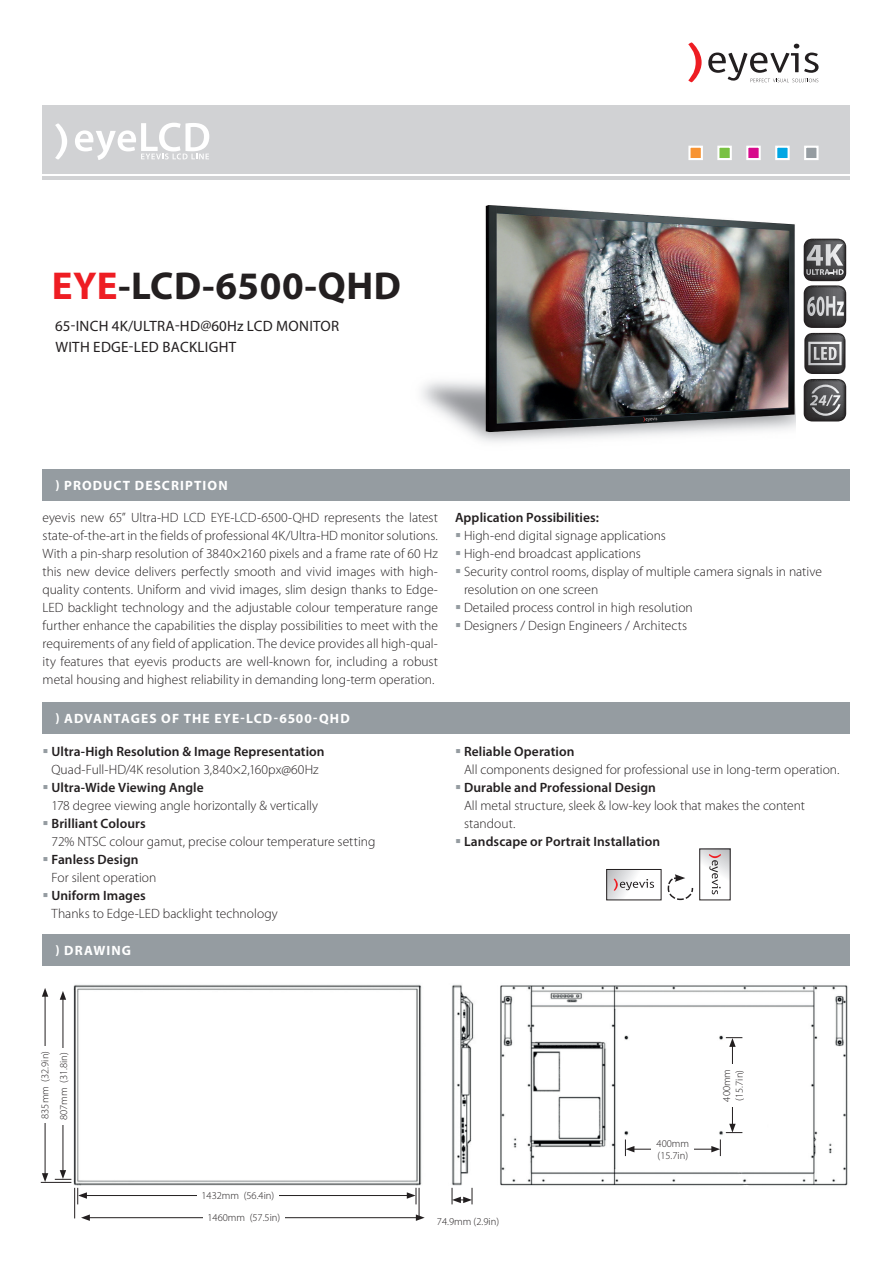
<style>
.page{position:relative;width:893px;height:1263px;background:#fff}
.page>*{position:absolute;margin:0;border:0;box-sizing:border-box;transform-origin:0 0}
.t1{font:700 39px "Myriad Pro";letter-spacing:.015em;color:#231f20}
.t2{font:15px/21px "Myriad Pro";letter-spacing:.02em;color:#231f20}
.t3{font:300 13.5px/18px "Myriad Pro";color:#231f20}
.t4{font:700 13.5px "Myriad Pro";letter-spacing:.08em;color:#fff}
.t5{font:600 13.5px "Myriad Pro";letter-spacing:.005em;color:#231f20}
.t6{font:300 10.5px/12.6px "Myriad Pro";color:#231f20}
.s1{color:#ee1d23}
.s2{font-weight:600}
</style>
<div class="page">
<hr style="left:43px;top:177px;width:807px;height:3px;background:#d1d2d4">
<div style="left:43px;top:105px;width:807px;height:68px;background:#d1d2d4"></div>
<div style="left:688px;top:146px;width:15px;height:14px;background:#f79332;border:2px solid #fff"></div>
<div style="left:717px;top:146px;width:15px;height:14px;background:#79c142;border:2px solid #fff"></div>
<div style="left:746px;top:146px;width:15px;height:14px;background:#d70c8c;border:2px solid #fff"></div>
<div style="left:775px;top:146px;width:15px;height:14px;background:#00a6e4;border:2px solid #fff"></div>
<div style="left:804px;top:146px;width:15px;height:14px;background:#959ca1;border:2px solid #fff"></div>
<div style="left:43px;top:469px;width:807px;height:31px;background:#959ca1"></div>
<div style="left:43px;top:702px;width:807px;height:31px;background:#959ca1"></div>
<div style="left:43px;top:934px;width:807px;height:31px;background:#959ca1"></div>
<svg style="left:75px;top:123px;width:134px;height:37px"></svg>
<svg style="left:55px;top:123px;width:12px;height:37px"></svg>
<svg style="left:688px;top:43px;width:14px;height:39px"></svg>
<svg style="left:708px;top:44px;width:111px;height:38px"></svg>
<svg style="left:608px;top:871px;width:47px;height:27px"></svg>
<div style="left:606px;top:869px;width:55px;height:31px;border:1px solid #231f20"></div>
<svg style="left:667px;top:874px;width:27px;height:27px"></svg>
<svg style="left:701px;top:851px;width:27px;height:44px"></svg>
<div style="left:699px;top:849px;width:31px;height:51px;border:1px solid #231f20"></div>
<svg style="left:709px;top:854px;width:12px;height:40px"></svg>
<svg style="left:614px;top:878px;width:40px;height:13px"></svg>
<img style="left:421px;top:205px;width:374px;height:237px">
<svg style="left:804px;top:239px;width:42px;height:182px;background:#747475"></svg>
<img style="left:48px;top:984px;width:800px;height:237px">
<hr style="left:74px;top:1188px;width:1px;height:30px;background:#231f20">
<hr style="left:419px;top:1188px;width:1px;height:30px;background:#231f20">
<hr style="left:41px;top:1182px;width:30px;height:1px;background:#231f20">
<hr style="left:732px;top:1044px;width:1px;height:82px;background:#231f20">
<svg style="left:726px;top:1037px;width:16px;height:10px"></svg>
<svg style="left:726px;top:1124px;width:16px;height:9px"></svg>
<hr style="left:632px;top:1149px;width:82px;height:1px;background:#231f20">
<svg style="left:711px;top:1139px;width:10px;height:17px"></svg>
<svg style="left:625px;top:1139px;width:9px;height:17px"></svg>
<hr style="left:84px;top:1195px;width:325px;height:1px;background:#231f20">
<svg style="left:407px;top:1188px;width:10px;height:16px"></svg>
<svg style="left:77px;top:1188px;width:10px;height:16px"></svg>
<hr style="left:87px;top:1217px;width:331px;height:1px;background:#231f20">
<svg style="left:416px;top:1214px;width:9px;height:7px"></svg>
<svg style="left:81px;top:1214px;width:9px;height:7px"></svg>
<hr style="left:45px;top:994px;width:1px;height:181px;background:#231f20">
<svg style="left:42px;top:988px;width:6px;height:9px"></svg>
<svg style="left:42px;top:1173px;width:6px;height:9px"></svg>
<hr style="left:63px;top:997px;width:1px;height:175px;background:#231f20">
<svg style="left:60px;top:991px;width:6px;height:9px"></svg>
<svg style="left:55px;top:1170px;width:16px;height:10px"></svg>
<svg style="left:452px;top:1188px;width:21px;height:16px"></svg>
<div style="left:37px;top:1047px;width:16px;height:76px;background:#fff"></div>
<div style="left:55px;top:1048px;width:16px;height:76px;background:#fff"></div>
<div style="left:203px;top:1209px;width:82px;height:16px;background:#fff"></div>
<div style="left:197px;top:1187px;width:82px;height:17px;background:#fff"></div>
<div style="left:651px;top:1135px;width:43px;height:29px;background:#fff"></div>
<div style="left:718px;top:1064px;width:29px;height:43px;background:#fff"></div>
<div style="left:433px;top:1213px;width:70px;height:16px;background:#fff"></div>
<p class="t1" style="left:52px;top:261px;width:351px"><span class="s1">EYE</span>-LCD-6500-QHD</p>
<p class="t2" style="left:55px;top:316px;width:286px">65-INCH 4K/ULTRA-HD@60Hz LCD MONITOR<br>WITH EDGE-LED BACKLIGHT</p>
<p class="t4" style="left:55px;top:476px;width:174px">) PRODUCT DESCRIPTION</p>
<p class="t3" style="left:43px;top:508px;width:397px;text-align:justify">eyevis new 65” Ultra-HD LCD EYE-LCD-6500-QHD represents the latest state-of-the-art in the fields of professional 4K/Ultra-HD monitor solutions.<br>With a pin-sharp resolution of 3840×2160 pixels and a frame rate of 60 Hz this new device delivers perfectly smooth and vivid images with high&shy;quality contents. Uniform and vivid images, slim design thanks to Edge-LED backlight technology and the adjustable colour temperature range further enhance the capabilities the display possibilities to meet with the requirements of any field of application. The device provides all high-qual&shy;ity features that eyevis products are well-known for, including a robust metal housing and highest reliability in demanding long-term operation.</p>
<p class="t4" style="left:55px;top:709px;width:296px">) ADVANTAGES OF THE EYE-LCD-6500-QHD</p>
<p class="t3" style="left:52px;top:742px;width:275px"><span class="s2">Ultra-High Resolution &amp; Image Representation<br></span>Quad-Full-HD/4K resolution 3,840×2,160px@60Hz</p>
<p class="t3" style="left:52px;top:778px;width:268px"><span class="s2">Ultra-Wide Viewing Angle<br></span>178 degree viewing angle horizontally &amp; vertically</p>
<p class="t3" style="left:52px;top:814px;width:325px"><span class="s2">Brilliant Colours<br></span>72% NTSC colour gamut, precise colour temperature setting</p>
<p class="t3" style="left:52px;top:850px;width:106px"><span class="s2">Fanless Design<br></span>For silent operation</p>
<p class="t3" style="left:52px;top:886px;width:228px"><span class="s2">Uniform Images<br></span>Thanks to Edge-LED backlight technology</p>
<p class="t4" style="left:55px;top:941px;width:77px">) DRAWING</p>
<p class="t5" style="left:455px;top:509px;width:145px">Application Possibilities:</p>
<p class="t3" style="left:464px;top:526px;width:204px">High-end digital signage applications</p>
<p class="t3" style="left:464px;top:544px;width:178px">High-end broadcast applications</p>
<p class="t3" style="left:464px;top:562px;width:359px">Security control rooms, display of multiple camera signals in native resolution on one screen</p>
<p class="t3" style="left:464px;top:598px;width:230px">Detailed process control in high resolution</p>
<p class="t3" style="left:464px;top:616px;width:225px">Designers / Design Engineers / Architects</p>
<p class="t3" style="left:464px;top:742px;width:377px"><span class="s2">Reliable Operation<br></span>All components designed for professional use in long-term operation.</p>
<p class="t3" style="left:464px;top:778px;width:343px"><span class="s2">Durable and Professional Design<br></span>All metal structure, sleek &amp; low-key look that makes the content standout.</p>
<p class="t5" style="left:464px;top:833px;width:198px">Landscape or Portrait Installation</p>
<p class="t6" style="left:39px;top:1119px;width:69px;rotate:-90deg">835mm (32.9in)</p>
<p class="t6" style="left:57px;top:1120px;width:69px;rotate:-90deg">807mm (31.8in)</p>
<p class="t6" style="left:201px;top:1189px;width:74px">1432mm (56.4in)</p>
<p class="t6" style="left:657px;top:1137px;width:34px">400mm (15.7in)</p>
<p class="t6" style="left:720px;top:1101px;width:34px;rotate:-90deg">400mm (15.7in)</p>
<p class="t6" style="left:207px;top:1211px;width:74px">1460mm (57.5in)</p>
<p class="t6" style="left:437px;top:1215px;width:64px">74.9mm (2.9in)</p>
</div>
